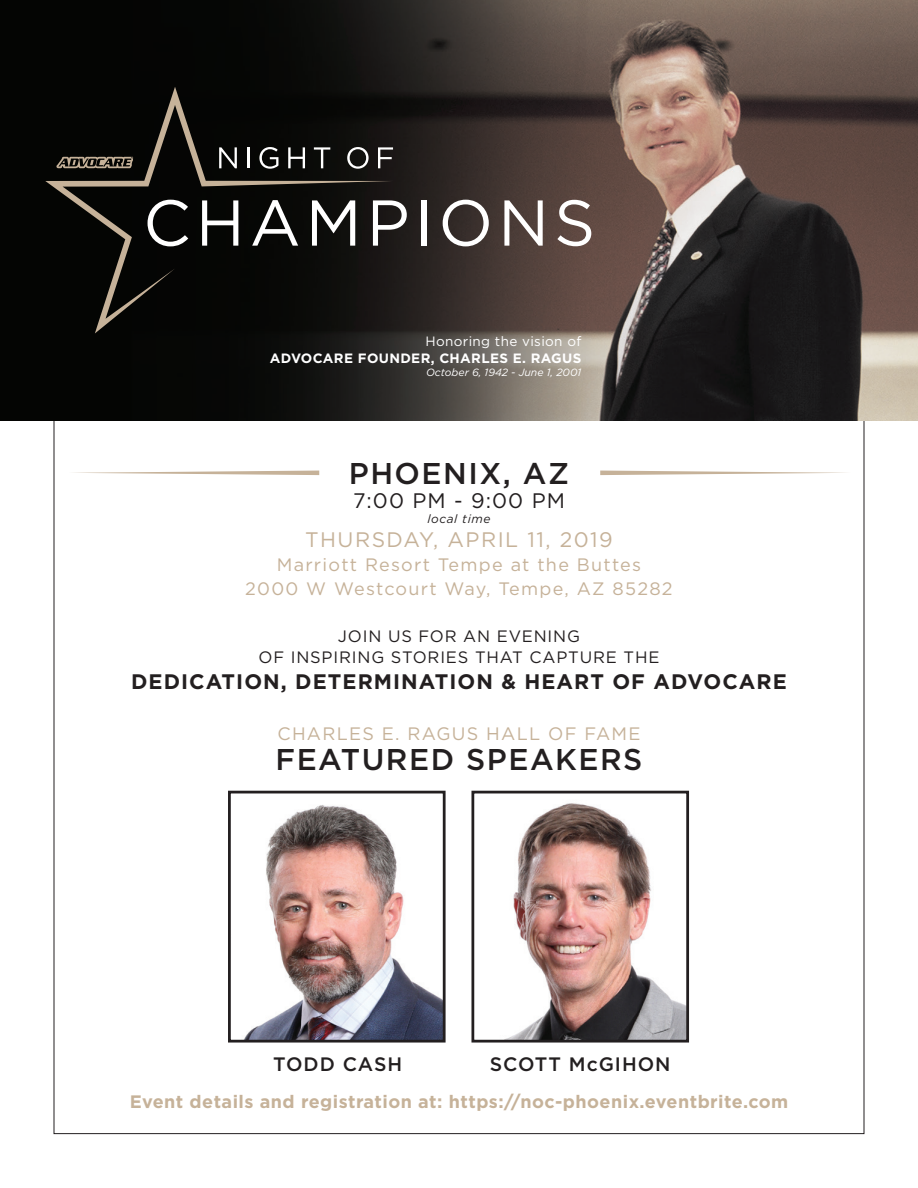
<style>
.page{position:relative;width:918px;height:1188px;background:#fff}
.page>*{position:absolute;margin:0;border:0;box-sizing:border-box;transform-origin:0 0}
.t1{font:500 30px "Gotham";letter-spacing:.05em;color:#231f20}
.t2{font:700 21px "Gotham";letter-spacing:.05em;color:#231f20}
.t3{font:21px "Gotham";letter-spacing:.07em;color:#c6b299}
.t4{font:21px "Gotham";letter-spacing:.05em;color:#231f20}
.t5{font:500 19.35px "Gotham";letter-spacing:.05em;color:#231f20}
.t6{font:18px/24px "Gotham";letter-spacing:.07em;color:#c6b299;text-align:center}
.t7{font:700 18px "Gotham";letter-spacing:.025em;color:#c6b299}
.t8{font:16.5px/21px "Gotham";letter-spacing:.05em;color:#231f20;text-align:center}
.t9{font:700 13.5px "Gotham";letter-spacing:.025em;color:#fff}
.t10{font:13.5px "Gotham";letter-spacing:.025em;color:#fff}
.t11{font:italic 12px "Gotham";letter-spacing:.05em;color:#231f20}
.t12{font:italic 10.5px "Gotham";color:#fff}
</style>
<div class="page">
<img style="left:0;top:0;width:918px;height:420px">
<svg style="left:45px;top:87px;width:348px;height:246px;background:#11100d"></svg>
<svg style="left:219px;top:147px;width:18px;height:21px"></svg>
<hr style="left:247px;top:147px;width:3px;height:21px;background:#fff">
<svg style="left:259px;top:147px;width:19px;height:22px"></svg>
<svg style="left:288px;top:147px;width:17px;height:21px"></svg>
<svg style="left:314px;top:147px;width:16px;height:21px"></svg>
<svg style="left:347px;top:147px;width:22px;height:22px"></svg>
<svg style="left:378px;top:147px;width:15px;height:21px"></svg>
<svg style="left:148px;top:200px;width:40px;height:46px"></svg>
<svg style="left:202px;top:200px;width:36px;height:46px"></svg>
<svg style="left:252px;top:200px;width:46px;height:46px"></svg>
<svg style="left:312px;top:200px;width:43px;height:46px"></svg>
<svg style="left:373px;top:200px;width:34px;height:46px"></svg>
<div style="left:421px;top:200px;width:6px;height:46px;background:#fff"></div>
<svg style="left:443px;top:200px;width:46px;height:46px"></svg>
<svg style="left:504px;top:200px;width:39px;height:46px"></svg>
<svg style="left:557px;top:200px;width:34px;height:46px"></svg>
<svg style="left:56px;top:157px;width:77px;height:11px"></svg>
<svg style="left:600px;top:471px;width:246px;height:4px"></svg>
<svg style="left:74px;top:471px;width:245px;height:4px"></svg>
<img style="left:506px;top:803px;width:179px;height:236px">
<div style="left:471px;top:791px;width:218px;height:252px;border:3px solid #231f20"></div>
<img style="left:244px;top:805px;width:198px;height:234px">
<div style="left:228px;top:791px;width:218px;height:252px;border:3px solid #231f20"></div>
<p class="t10" style="left:426px;top:333px;width:157px">Honoring the vision of</p>
<p class="t9" style="left:270px;top:349px;width:313px">ADVOCARE FOUNDER, CHARLES E. RAGUS</p>
<p class="t12" style="left:426px;top:366px;width:157px">October 6, 1942 - June 1, 2001</p>
<h1 class="t1" style="left:349px;top:454px;width:222px">PHOENIX, AZ</h1>
<p class="t4" style="left:353px;top:487px;width:213px">7:00 PM - 9:00 PM</p>
<p class="t11" style="left:427px;top:511px;width:65px">local time</p>
<p class="t3" style="left:305px;top:526px;width:309px">THURSDAY, APRIL 11, 2019</p>
<p class="t6" style="left:245px;top:552px;width:429px">Marriott Resort Tempe at the Buttes<br>2000 W Westcourt Way, Tempe, AZ 85282</p>
<p class="t8" style="left:259px;top:626px;width:402px">JOIN US FOR AN EVENING<br>OF INSPIRING STORIES THAT CAPTURE THE</p>
<p class="t2" style="left:131px;top:667px;width:657px">DEDICATION, DETERMINATION &amp; HEART OF ADVOCARE</p>
<p class="t6" style="left:277px;top:721px;width:365px">CHARLES E. RAGUS HALL OF FAME</p>
<h1 class="t1" style="left:276px;top:740px;width:368px">FEATURED SPEAKERS</h1>
<p class="t5" style="left:273px;top:1051px;width:130px">TODD CASH</p>
<p class="t5" style="left:490px;top:1051px;width:182px">SCOTT McGIHON</p>
<p class="t7" style="left:130px;top:1090px;width:660px">Event details and registration at: https://noc-phoenix.eventbrite.com</p>
</div>
